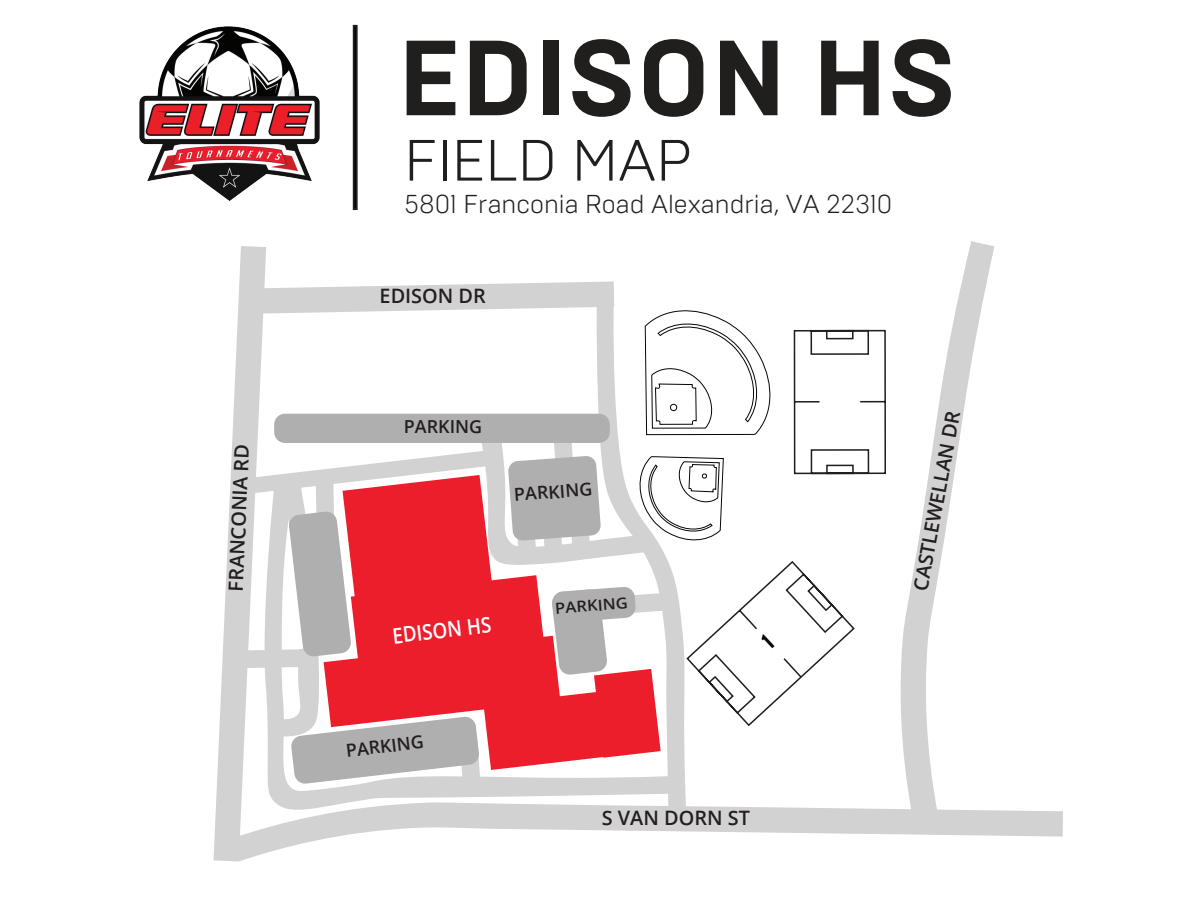
<style>
.page{position:relative;width:1188px;height:918px;background:#fff}
.page>*{position:absolute;margin:0;border:0;box-sizing:border-box;transform-origin:0 0}
.t1{font:700 106.5px "Brutal Type";color:#211e1e}
.t2{font:300 58.05px "Brutal Type";color:#211e1e}
.t3{font:300 25.95px "Brutal Type";color:#211e1e}
.t4{font:600 21.6px "Open Sans";color:#fff;scale:.87 1}
.t5{font:600 19.8px "Open Sans";color:#231f20}
.t6{font:600 17.85px "Open Sans";color:#231f20}
.t7{font:600 15.3px "Open Sans";color:#231f20;scale:1.09 1}
</style>
<div class="page">
<div style="left:353px;top:25px;width:5px;height:185px;border:2px solid #211e1e"></div>
<img style="left:139px;top:26px;width:181px;height:175px">
<svg style="left:887px;top:809px;width:176px;height:28px;background:#d7d6d6"></svg>
<svg style="left:899px;top:241px;width:95px;height:578px"></svg>
<svg style="left:214px;top:246px;width:673px;height:616px"></svg>
<p class="t5" style="left:221px;top:590px;width:149px;rotate:-87deg">FRANCONIA RD</p>
<h1 class="t1" style="left:397px;top:13px;width:561px">EDISON HS</h1>
<h2 class="t2" style="left:404px;top:126px;width:289px">FIELD MAP</h2>
<h3 class="t3" style="left:404px;top:188px;width:490px">5801 Franconia Road Alexandria, VA 22310</h3>
<p class="t5" style="left:380px;top:282px;width:108px">EDISON DR</p>
<p class="t6" style="left:404px;top:414px;width:80px">PARKING</p>
<p class="t6" style="left:513px;top:482px;width:80px;rotate:-4deg">PARKING</p>
<p class="t4" style="left:391px;top:621px;width:116px;rotate:-7deg">EDISON HS</p>
<p class="t6" style="left:344px;top:738px;width:80px;rotate:-7deg">PARKING</p>
<p class="t7" style="left:555px;top:598px;width:68px;rotate:-4deg">PARKING</p>
<p class="t5" style="left:602px;top:804px;width:150px">S VAN DORN ST</p>
<p class="t5" style="left:906px;top:588px;width:184px;rotate:-79deg">CASTLEWELLAN DR</p>
</div>
